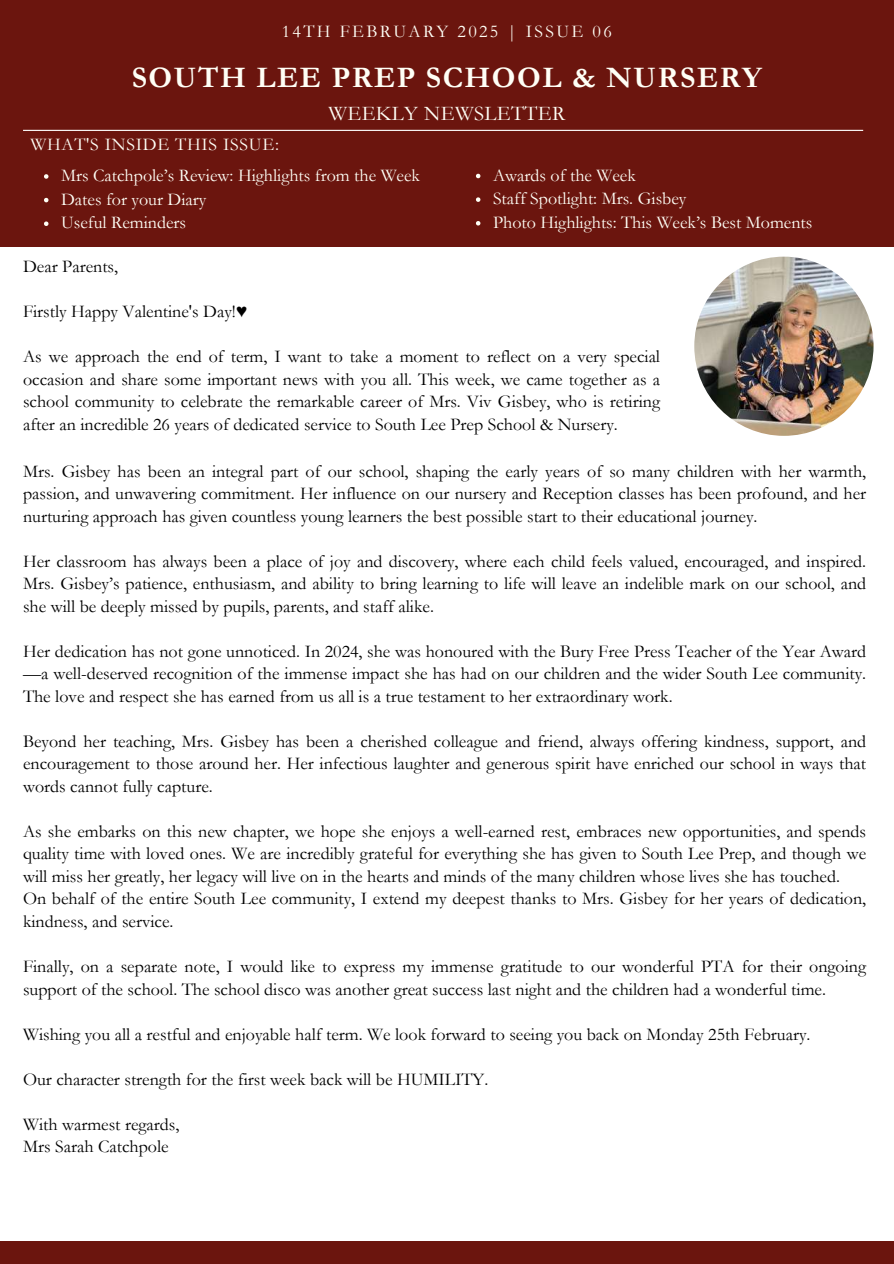
<style>
.page{position:relative;width:894px;height:1264px;background:#fff}
.page>*{position:absolute;margin:0;border:0;box-sizing:border-box;transform-origin:0 0}
.t1{font:700 30px "Garamond";letter-spacing:.05em;color:#fffff6}
.t2{font:21px "Garamond";letter-spacing:.02em;color:#fffff6}
.t3{font:18px/22.5px "Garamond";color:#010101;text-align:justify}
.t4{font:18px/22.5px "Garamond";color:#000;text-align:justify}
.t5{font:18px/23.7px "Garamond";color:#fffff6}
.t6{font:18px "Garamond";letter-spacing:.13em;color:#fffff6}
</style>
<div class="page">
<div style="left:0;top:0;width:893px;height:247px;background:#6b150e"></div>
<div style="left:0;top:1241px;width:893px;height:22px;background:#6b150e"></div>
<hr style="left:23px;top:130px;width:839px;height:1px;background:#fff">
<img style="left:694px;top:257px;width:179px;height:179px;border-radius:50%">
<svg style="left:44px;top:174px;width:4px;height:5px"></svg>
<svg style="left:44px;top:198px;width:4px;height:4px"></svg>
<svg style="left:44px;top:221px;width:4px;height:5px"></svg>
<svg style="left:476px;top:174px;width:4px;height:4px"></svg>
<svg style="left:476px;top:197px;width:4px;height:5px"></svg>
<svg style="left:476px;top:221px;width:4px;height:4px"></svg>
<p class="t6" style="left:282px;top:22px;width:331px">14TH FEBRUARY 2025 | ISSUE 06</p>
<h1 class="t1" style="left:132px;top:61px;width:631px">SOUTH LEE PREP SCHOOL &amp; NURSERY</h1>
<p class="t2" style="left:328px;top:102px;width:238px">WEEKLY NEWSLETTER</p>
<p class="t5" style="left:61px;top:129px;width:360px;line-height:30.8px;text-indent:-31px">WHAT'S INSIDE THIS ISSUE:<br>Mrs Catchpole’s Review: Highlights from the Week</p>
<p class="t5" style="left:61px;top:187px;width:147px">Dates for your Diary<br>Useful Reminders</p>
<p class="t4" style="left:23px;top:255px;width:96px">Dear Parents,</p>
<p class="t4" style="left:23px;top:300px;width:219px">Firstly Happy Valentine's Day!♥️</p>
<p class="t4" style="left:23px;top:345px;width:638px">As we approach the end of term, I want to take a moment to reflect on a very special occasion and share some important news with you all. This week, we came together as a school community to celebrate the remarkable career of Mrs. Viv Gisbey, who is retiring after an incredible 26 years of dedicated service to South Lee Prep School &amp; Nursery.</p>
<p class="t5" style="left:493px;top:163px;width:321px">Awards of the Week<br>Staff Spotlight: Mrs. Gisbey<br>Photo Highlights: This Week’s Best Moments</p>
<p class="t3" style="left:23px;top:460px;width:844px">Mrs. Gisbey has been an integral part of our school, shaping the early years of so many children with her warmth, passion, and unwavering commitment. Her influence on our nursery and Reception classes has been profound, and her nurturing approach has given countless young learners the best possible start to their educational journey.</p>
<p class="t3" style="left:23px;top:550px;width:844px">Her classroom has always been a place of joy and discovery, where each child feels valued, encouraged, and inspired.<br>Mrs. Gisbey’s patience, enthusiasm, and ability to bring learning to life will leave an indelible mark on our school, and she will be deeply missed by pupils, parents, and staff alike.</p>
<p class="t3" style="left:23px;top:640px;width:844px">Her dedication has not gone unnoticed. In 2024, she was honoured with the Bury Free Press Teacher of the Year Award —a well-deserved recognition of the immense impact she has had on our children and the wider South Lee community.<br>The love and respect she has earned from us all is a true testament to her extraordinary work.</p>
<p class="t3" style="left:23px;top:730px;width:844px">Beyond her teaching, Mrs. Gisbey has been a cherished colleague and friend, always offering kindness, support, and encouragement to those around her. Her infectious laughter and generous spirit have enriched our school in ways that words cannot fully capture.</p>
<p class="t3" style="left:23px;top:820px;width:844px;text-align:left">As she embarks on this new chapter, we hope she enjoys a well-earned rest, embraces new opportunities, and spends quality time with loved ones. We are incredibly grateful for everything she has given to South Lee Prep, and though we will miss her greatly, her legacy will live on in the hearts and minds of the many children whose lives she has touched.<br>On behalf of the entire South Lee community, I extend my deepest thanks to Mrs. Gisbey for her years of dedication, kindness, and service.</p>
<p class="t3" style="left:23px;top:955px;width:844px">Finally, on a separate note, I would like to express my immense gratitude to our wonderful PTA for their ongoing support of the school. The school disco was another great success last night and the children had a wonderful time.</p>
<p class="t3" style="left:23px;top:1022px;width:788px">Wishing you all a restful and enjoyable half term. We look forward to seeing you back on Monday 25th February.</p>
<p class="t3" style="left:23px;top:1067px;width:466px">Our character strength for the first week back will be HUMILITY.</p>
<p class="t3" style="left:23px;top:1112px;width:158px">With warmest regards,<br>Mrs Sarah Catchpole</p>
</div>
